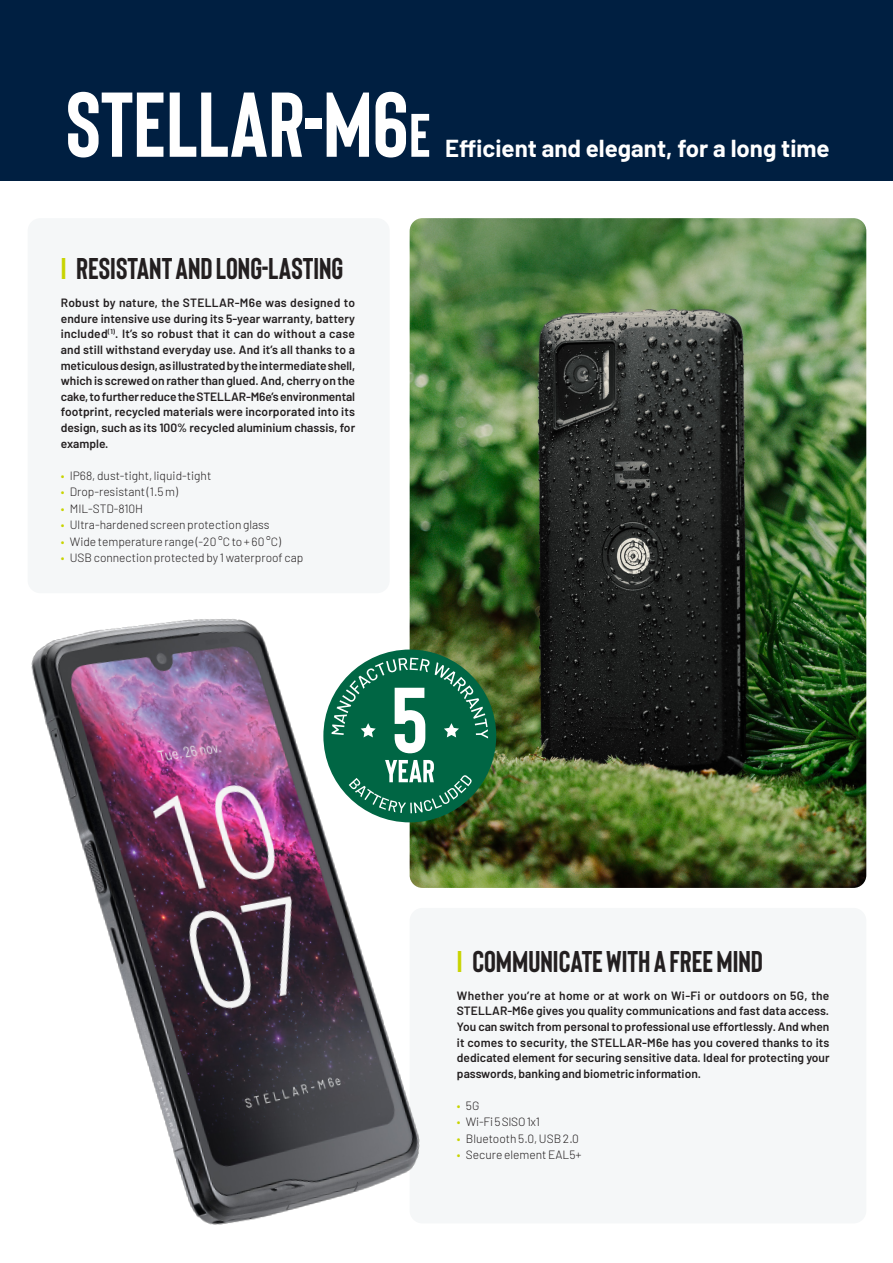
<style>
.page{position:relative;width:893px;height:1263px;background:#fff}
.page>*{position:absolute;margin:0;border:0;box-sizing:border-box;transform-origin:0 0}
.t1{font:700 91.8px "Bison";color:#fff}
.t2{font:700 61.2px "Bison";color:#fff}
.t3{font:700 30px "Bison";color:#231f20}
.t4{font:700 24px "Barlow";color:#fff}
.t5{font:600 12px/15.6px "Barlow";color:#231f20;text-align:justify}
.t6{font:300 12px "Barlow";color:#231f20}
.t7{font:300 12px "Barlow";letter-spacing:-.02em;color:#231f20}
.s1{color:#c8d400}
.s2{font-weight:400;color:#c8d400}
</style>
<div class="page">
<img style="left:410px;top:218px;width:456px;height:670px">
<div style="left:28px;top:218px;width:362px;height:375px;background:#f5f7f8;border-radius:13px"></div>
<div style="left:0;top:0;width:893px;height:181px;background:#001f41"></div>
<div style="left:410px;top:908px;width:456px;height:315px;background:#f5f7f8;border-radius:13px"></div>
<img style="left:31px;top:507px;width:457px;height:718px">
<div style="left:323px;top:649px;width:173px;height:173px;background:#064;border-radius:50%"></div>
<svg style="left:349px;top:760px;width:123px;height:53px"></svg>
<svg style="left:331px;top:658px;width:157px;height:95px"></svg>
<p class="t1" style="left:66px;top:67px;width:344px">STELLAR-M6</p>
<p class="t2" style="left:409px;top:97px;width:23px">E</p>
<p class="t4" style="left:445px;top:130px;width:386px">Efficient and elegant, for a long time</p>
<p class="t3" style="left:61px;top:250px;width:284px"><span class="s1">I</span> RESISTANT AND LONG-LASTING</p>
<p class="t5" style="left:61px;top:294px;width:296px">Robust by nature, the STELLAR-M6e was designed to endure intensive use during its 5-year warranty, battery included<sup>(1)</sup>. It’s so robust that it can do without a case and still withstand everyday use. And it’s all thanks to a meticulous design, as illustrated by the intermediate shell, which is screwed on rather than glued. And, cherry on the cake, to further reduce the STELLAR-M6e’s environmental footprint, recycled materials were incorporated into its design, such as its 100% recycled aluminium chassis, for example.</p>
<p class="t6" style="left:61px;top:467px;width:152px"><span class="s2">•</span> IP68, dust-tight, liquid-tight</p>
<p class="t6" style="left:61px;top:483px;width:119px"><span class="s2">•</span> Drop-resistant (1.5 m)</p>
<p class="t6" style="left:61px;top:500px;width:84px"><span class="s2">•</span> MIL-STD-810H</p>
<p class="t6" style="left:61px;top:516px;width:210px"><span class="s2">•</span> Ultra-hardened screen protection glass</p>
<p class="t6" style="left:61px;top:533px;width:222px"><span class="s2">•</span> Wide temperature range (-20 °C to + 60 °C)</p>
<p class="t6" style="left:61px;top:549px;width:244px"><span class="s2">•</span> USB connection protected by 1 waterproof cap</p>
<p class="t3" style="left:457px;top:942px;width:308px"><span class="s1">I</span> COMMUNICATE WITH A FREE MIND</p>
<p class="t5" style="left:457px;top:987px;width:374px">Whether you’re at home or at work on Wi-Fi or outdoors on 5G, the STELLAR-M6e gives you quality communications and fast data access.<br>You can switch from personal to professional use effortlessly. And when it comes to security, the STELLAR-M6e has you covered thanks to its dedicated element for securing sensitive data. Ideal for protecting your passwords, banking and biometric information.</p>
<p class="t6" style="left:457px;top:1097px;width:24px"><span class="s2">•</span> 5G</p>
<p class="t7" style="left:457px;top:1113px;width:85px"><span class="s2">•</span> Wi-Fi 5 SISO 1x1</p>
<p class="t6" style="left:457px;top:1130px;width:124px"><span class="s2">•</span> Bluetooth 5.0, USB 2.0</p>
<p class="t6" style="left:457px;top:1146px;width:126px"><span class="s2">•</span> Secure element EAL5+</p>
</div>
